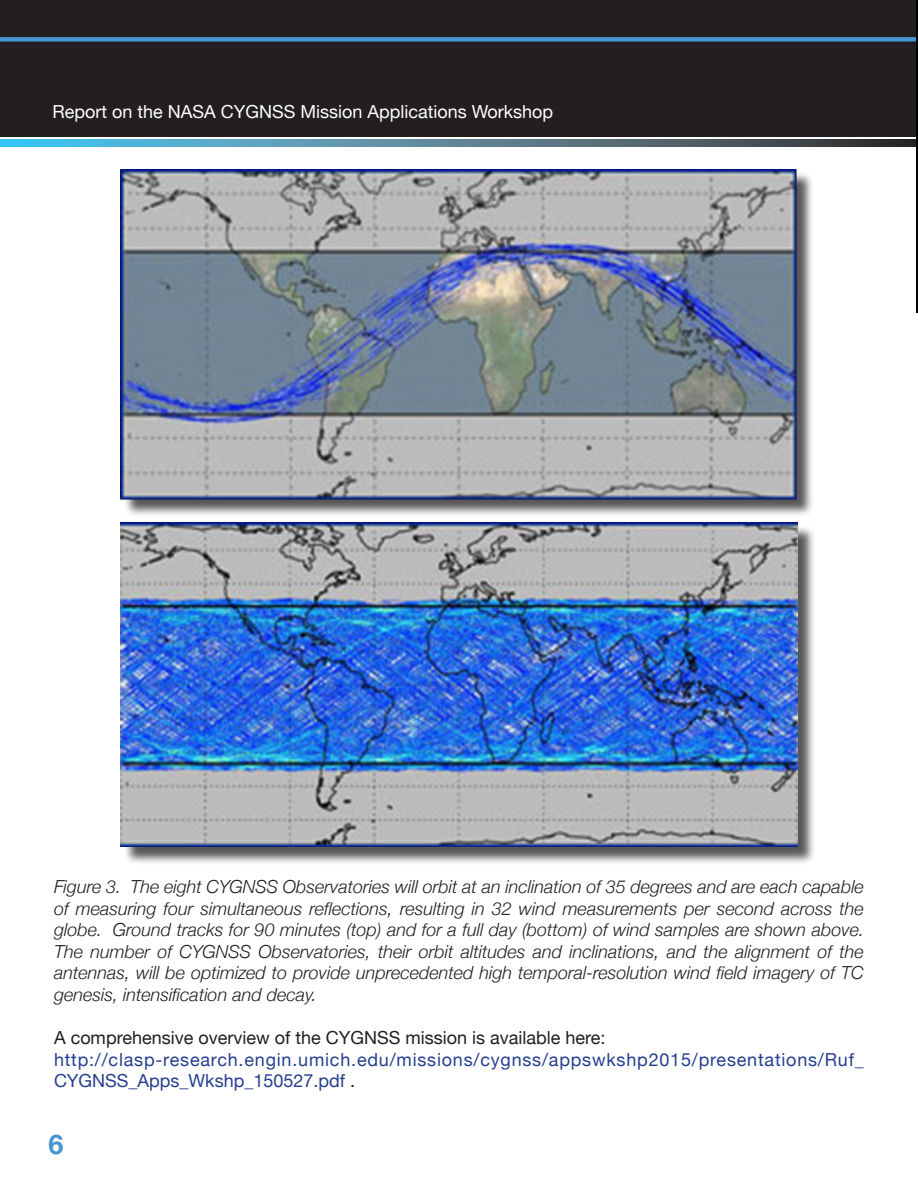
<style>
.page{position:relative;width:918px;height:1188px;background:#fff}
.page>*{position:absolute;margin:0;border:0;box-sizing:border-box;transform-origin:0 0}
.t1{font:700 27px "Helvetica Neue";color:#4495d0}
.t2{font:italic 300 18px/21.6px "Helvetica Neue";color:#231f20;text-align:justify}
.t3{font:18px/21.6px "Helvetica Neue";letter-spacing:.045em;color:#253f8e}
.t4{font:18px "Helvetica Neue";color:#231f20}
.t5{font:18px "Helvetica Neue";color:#fff}
.s1{color:#231f20}
</style>
<div class="page">
<div style="left:0;top:0;width:917px;height:137px;background:#231f20"></div>
<svg style="left:0;top:140px;width:917px;height:7px;background:#508094"></svg>
<div style="left:0;top:37px;width:917px;height:5px;background:#4495d0"></div>
<div style="left:123px;top:171px;width:691px;height:347px;background:#231f20;opacity:.75"></div>
<img style="left:120px;top:169px;width:678px;height:332px">
<div style="left:123px;top:525px;width:693px;height:341px;background:#231f20;opacity:.75"></div>
<img style="left:120px;top:523px;width:678px;height:324px">
<hr style="left:917px;top:0;width:1px;height:312px;background:#000">
<p class="t5" style="left:52px;top:99px;width:502px">Report on the NASA CYGNSS Mission Applications Workshop</p>
<p class="t2" style="left:54px;top:875px;width:812px">Figure 3. The eight CYGNSS Observatories will orbit at an inclination of 35 degrees and are each capable of measuring four simultaneous reflections, resulting in 32 wind measurements per second across the globe. Ground tracks for 90 minutes (top) and for a full day (bottom) of wind samples are shown above.<br>The number of CYGNSS Observatories, their orbit altitudes and inclinations, and the alignment of the antennas, will be optimized to provide unprecedented high temporal-resolution wind field imagery of TC genesis, intensification and decay.</p>
<p class="t4" style="left:54px;top:1025px;width:553px">A comprehensive overview of the CYGNSS mission is available here:</p>
<p class="t3" style="left:54px;top:1050px;width:811px">http://clasp-research.engin.umich.edu/missions/cygnss/appswkshp2015/presentations/Ruf_<br>CYGNSS_Apps_Wkshp_150527.pdf <span class="s1">.</span></p>
<h1 class="t1" style="left:49px;top:1124px;width:17px">6</h1>
</div>
